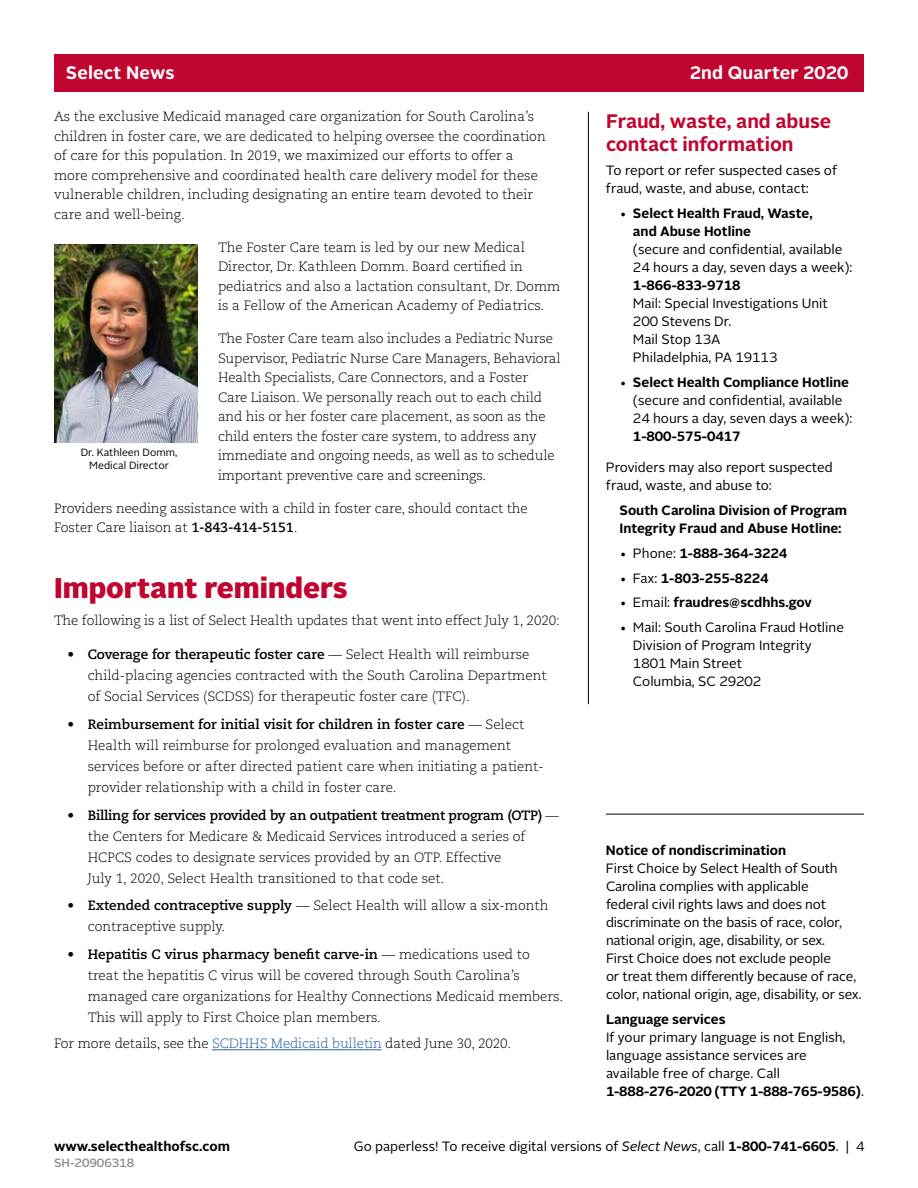
<style>
.page{position:relative;width:918px;height:1188px;background:#fff}
.page>*{position:absolute;margin:0;border:0;box-sizing:border-box;transform-origin:0 0}
.Head_Headline{font:900 28.5px "Alright Sans";color:#c00630}
.Sidebar_-_headline{font:700 19.5px/22.5px "Alright Sans";color:#c00630}
.t1{font:700 18px "Alright Sans";letter-spacing:.01em;color:#fff}
.Main_-_body{font:300 13.5px/19.5px "Caecilia LT Std";color:#000}
.Paragraph_Style_1{font:13.5px/18px "Alright Sans";letter-spacing:-.01em;color:#000}
.Sidebar_-_body{font:13.5px/18px "Alright Sans";color:#000}
.Sidebar_-_body-2{font:700 13.5px/18px "Alright Sans";color:#000}
.t2{font:500 12px "Alright Sans";color:#8b8e90}
.t3{font:10.5px/12.6px "Alright Sans";color:#000;text-align:center}
.s1{font-weight:700}
.s2{font-weight:400}
.s3{color:#215e9e}
.s4{font-style:italic}
</style>
<div class="page">
<div style="left:54px;top:54px;width:810px;height:37px;background:#c00630"></div>
<hr style="left:212px;top:1049px;width:170px;height:1px;background:#215e9e">
<hr style="left:606px;top:814px;width:258px;height:1px;background:#000">
<hr style="left:588px;top:112px;width:1px;height:592px;background:#000">
<img style="left:54px;top:244px;width:144px;height:198px">
<p class="t1" style="left:66px;top:61px;width:110px">Select News</p>
<p class="t1" style="left:690px;top:61px;width:160px">2nd Quarter 2020</p>
<p class="Main_-_body" style="left:54px;top:107px;width:493px">As the exclusive Medicaid managed care organization for South Carolina’s children in foster care, we are dedicated to helping oversee the coordination of care for this population. In 2019, we maximized our efforts to offer a more comprehensive and coordinated health care delivery model for these vulnerable children, including designating an entire team devoted to their care and well-being.</p>
<p class="Main_-_body" style="left:218px;top:238px;width:344px">The Foster Care team is led by our new Medical Director, Dr. Kathleen Domm. Board certified in pediatrics and also a lactation consultant, Dr. Domm is a Fellow of the American Academy of Pediatrics.</p>
<p class="Main_-_body" style="left:218px;top:329px;width:344px">The Foster Care team also includes a Pediatric Nurse Supervisor, Pediatric Nurse Care Managers, Behavioral Health Specialists, Care Connectors, and a Foster Care Liaison. We personally reach out to each child and his or her foster care placement, as soon as the child enters the foster care system, to address any immediate and ongoing needs, as well as to schedule important preventive care and screenings.</p>
<p class="Main_-_body" style="left:54px;top:499px;width:475px">Providers needing assistance with a child in foster care, should contact the<br>Foster Care liaison at <span class="s1">1-843-414-5151</span>.</p>
<p class="Sidebar_-_headline" style="left:606px;top:110px;width:227px">Fraud, waste, and abuse contact information</p>
<p class="Sidebar_-_body" style="left:606px;top:162px;width:233px">To report or refer suspected cases of fraud, waste, and abuse, contact:</p>
<p class="Paragraph_Style_1" style="left:633px;top:205px;width:221px;text-indent:-14px">• <span class="s1">Select Health Fraud, Waste,<br>and Abuse Hotline<br></span>(secure and confidential, available<br>24 hours a day, seven days a week):<br><span class="s1">1-866-833-9718<br></span>Mail: Special Investigations Unit<br>200 Stevens Dr.<br>Mail Stop 13A<br>Philadelphia, PA 19113</p>
<p class="Paragraph_Style_1" style="left:633px;top:373px;width:221px;text-indent:-14px">• <span class="s1">Select Health Compliance Hotline </span>(secure and confidential, available<br>24 hours a day, seven days a week):<br><span class="s1">1-800-575-0417</span></p>
<p class="Sidebar_-_body" style="left:606px;top:459px;width:228px">Providers may also report suspected fraud, waste, and abuse to:</p>
<p class="Sidebar_-_body-2" style="left:619px;top:502px;width:229px">South Carolina Division of Program<br>Integrity Fraud and Abuse Hotline:</p>
<p class="Sidebar_-_body-2" style="left:619px;top:544px;width:169px"><span class="s2">• Phone:</span> 1-888-364-3224</p>
<p class="Sidebar_-_body-2" style="left:619px;top:569px;width:150px"><span class="s2">• Fax:</span> 1-803-255-8224</p>
<p class="Sidebar_-_body-2" style="left:619px;top:594px;width:194px"><span class="s2">• Email:</span> fraudres@scdhhs.gov</p>
<p class="Paragraph_Style_1" style="left:633px;top:619px;width:213px;text-indent:-14px">• Mail: South Carolina Fraud Hotline<br>Division of Program Integrity<br>1801 Main Street<br>Columbia, SC 29202</p>
<p class="t3" style="left:81px;top:446px;width:98px">Dr. Kathleen Domm,<br>Medical Director</p>
<p class="Head_Headline" style="left:54px;top:568px;width:295px">Important reminders</p>
<p class="Main_-_body" style="left:54px;top:611px;width:507px">The following is a list of Select Health updates that went into effect July 1, 2020:</p>
<p class="Main_-_body" style="left:88px;top:644px;width:461px;line-height:21px;text-indent:-20px">• <span class="s1">Coverage for therapeutic foster care</span> — Select Health will reimburse child-placing agencies contracted with the South Carolina Department of Social Services (SCDSS) for therapeutic foster care (TFC).</p>
<p class="Main_-_body" style="left:88px;top:714px;width:457px;line-height:21px;text-indent:-20px">• <span class="s1">Reimbursement for initial visit for children in foster care</span> — Select Health will reimburse for prolonged evaluation and management services before or after directed patient care when initiating a patient&shy;provider relationship with a child in foster care.</p>
<p class="Main_-_body" style="left:88px;top:805px;width:473px;line-height:21px;text-indent:-20px">• <span class="s1">Billing for services provided by an outpatient treatment program (OTP)</span> — the Centers for Medicare &amp; Medicaid Services introduced a series of HCPCS codes to designate services provided by an OTP. Effective<br>July 1, 2020, Select Health transitioned to that code set.</p>
<p class="Main_-_body" style="left:88px;top:896px;width:462px;line-height:21px;text-indent:-20px">• <span class="s1">Extended contraceptive supply</span> — Select Health will allow a six-month contraceptive supply.</p>
<p class="Main_-_body" style="left:88px;top:944px;width:477px;line-height:21px;text-indent:-20px">• <span class="s1">Hepatitis C virus pharmacy benefit carve-in</span> — medications used to treat the hepatitis C virus will be covered through South Carolina’s managed care organizations for Healthy Connections Medicaid members.<br>This will apply to First Choice plan members.</p>
<p class="Main_-_body" style="left:54px;top:1034px;width:459px">For more details, see the <span class="s3">SCDHHS Medicaid bulletin</span> dated June 30, 2020.</p>
<p class="Paragraph_Style_1" style="left:606px;top:841px;width:257px"><span class="s1">Notice of nondiscrimination<br></span>First Choice by Select Health of South Carolina complies with applicable<br>federal civil rights laws and does not discriminate on the basis of race, color, national origin, age, disability, or sex.<br>First Choice does not exclude people<br>or treat them differently because of race, color, national origin, age, disability, or sex.</p>
<p class="Sidebar_-_body" style="left:606px;top:1010px;width:259px"><span class="s1">Language services<br></span>If your primary language is not English, language assistance services are<br>available free of charge. Call<br><span class="s1">1-888-276-2020 (TTY 1-888-765-9586)</span>.</p>
<p class="Sidebar_-_body-2" style="left:54px;top:1137px;width:177px">www.selecthealthofsc.com</p>
<p class="Paragraph_Style_1" style="left:354px;top:1137px;width:512px">Go paperless! To receive digital versions of <span class="s4">Select News</span>, call <span class="s1">1-800-741-6605</span>. | 4</p>
<p class="t2" style="left:54px;top:1155px;width:82px">SH-20906318</p>
</div>
